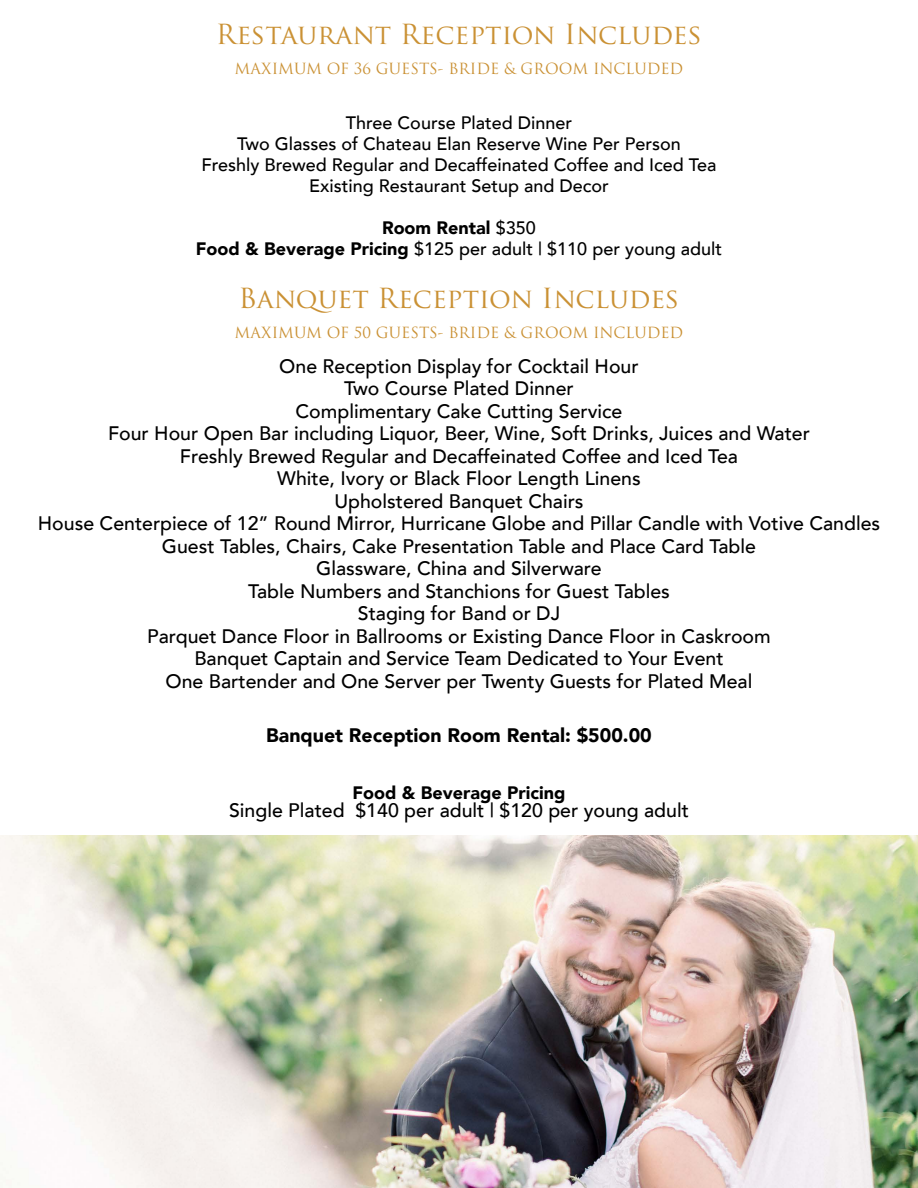
<style>
.page{position:relative;width:918px;height:1188px;background:#fff}
.page>*{position:absolute;margin:0;border:0;box-sizing:border-box;transform-origin:0 0}
.t1{font:27px "Trajan Pro";color:#ca9134}
.t2{font:500 19.5px/22.5px "Avenir LT";color:#000;text-align:center}
.t3{font:900 19.5px "Avenir LT";color:#000}
.t4{font:500 18px/21px "Avenir LT";color:#000;text-align:center}
.t5{font:900 18px "Avenir LT";color:#000}
.t6{font:15px "Trajan Pro";color:#ca9134}
.s1{font-weight:900}
</style>
<div class="page">
<img style="left:0;top:835px;width:918px;height:353px">
<h1 class="t1" style="left:216px;top:17px;width:488px">Restaurant Reception Includes</h1>
<p class="t6" style="left:235px;top:59px;width:450px">MAXIMUM OF 36 GUESTS- BRIDE &amp; GROOM INCLUDED</p>
<p class="t4" style="left:201px;top:113px;width:517px">Three Course Plated Dinner<br>Two Glasses of Chateau Elan Reserve Wine Per Person<br>Freshly Brewed Regular and Decaffeinated Coffee and Iced Tea Existing Restaurant Setup and Decor</p>
<p class="t4" style="left:196px;top:218px;width:528px"><span class="s1">Room Rental</span> $350<br><span class="s1">Food &amp; Beverage Pricing</span> $125 per adult | $110 per young adult</p>
<h1 class="t1" style="left:239px;top:281px;width:442px">Banquet Reception Includes</h1>
<p class="t6" style="left:235px;top:323px;width:450px">MAXIMUM OF 50 GUESTS- BRIDE &amp; GROOM INCLUDED</p>
<p class="t2" style="left:38px;top:355px;width:844px">One Reception Display for Cocktail Hour<br>Two Course Plated Dinner<br>Complimentary Cake Cutting Service<br>Four Hour Open Bar including Liquor, Beer, Wine, Soft Drinks, Juices and Water<br>Freshly Brewed Regular and Decaffeinated Coffee and Iced Tea<br>White, Ivory or Black Floor Length Linens<br>Upholstered Banquet Chairs<br>House Centerpiece of 12” Round Mirror, Hurricane Globe and Pillar Candle with Votive Candles Guest Tables, Chairs, Cake Presentation Table and Place Card Table<br>Glassware, China and Silverware<br>Table Numbers and Stanchions for Guest Tables<br>Staging for Band or DJ<br>Parquet Dance Floor in Ballrooms or Existing Dance Floor in Caskroom<br>Banquet Captain and Service Team Dedicated to Your Event<br>One Bartender and One Server per Twenty Guests for Plated Meal</p>
<p class="t3" style="left:266px;top:723px;width:387px">Banquet Reception Room Rental: $500.00</p>
<p class="t5" style="left:353px;top:781px;width:214px">Food &amp; Beverage Pricing</p>
<p class="t2" style="left:229px;top:799px;width:461px">Single Plated $140 per adult | $120 per young adult</p>
</div>
